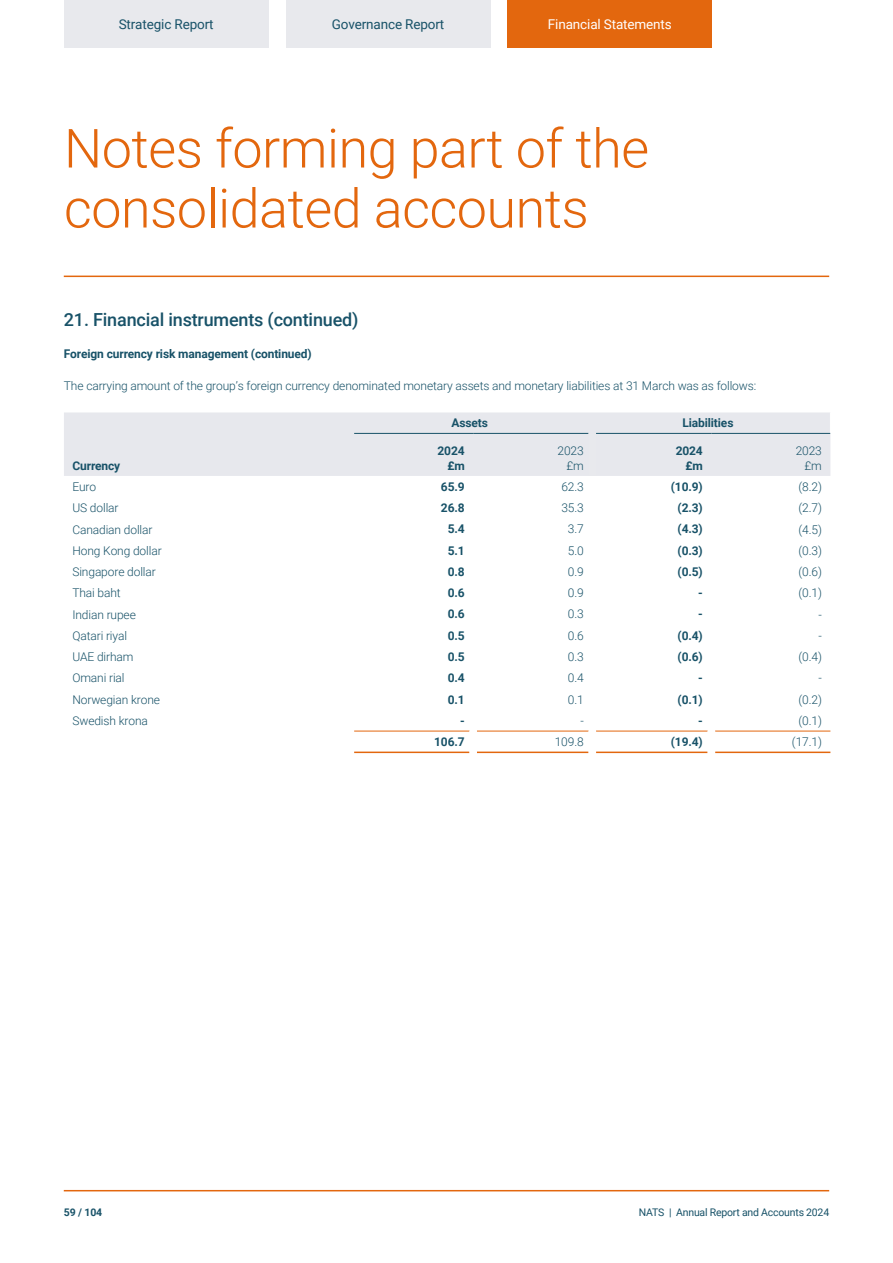
<style>
.page{position:relative;width:893px;height:1263px;background:#fff}
.page>*{position:absolute;margin:0;border:0;box-sizing:border-box;transform-origin:0 0}
.t1{font:300 54px/60px "Roboto";letter-spacing:-.01em;color:#e3670e}
.t2{font:500 18px "Roboto";letter-spacing:-.01em;color:#185268}
.t3{font:13.5px "Roboto";letter-spacing:-.01em;color:#185268}
.t4{font:13.5px "Roboto";letter-spacing:-.01em;color:#fff}
.t5{font:300 12px/15px "Roboto";letter-spacing:-.01em;color:#185268;text-align:right}
.t6{font:700 12px/15px "Roboto";letter-spacing:-.01em;color:#185268;text-align:right}
.t7{font:10.5px "Roboto";letter-spacing:-.02em;color:#185268}
.t8{font:700 10.5px "Roboto";color:#185268}
</style>
<div class="page">
<hr style="left:64px;top:1190px;width:765px;height:1px;background:#e3670e">
<hr style="left:64px;top:276px;width:765px;height:1px;background:#e3670e">
<div style="left:64px;top:0;width:205px;height:47px;background:#e8e9ed"></div>
<div style="left:286px;top:0;width:204px;height:47px;background:#e8e9ed"></div>
<div style="left:507px;top:0;width:205px;height:47px;background:#e3670e"></div>
<div style="left:64px;top:412px;width:766px;height:64px;background:#e7e8ed"></div>
<hr style="left:354px;top:731px;width:115px;height:1px;background:#e3670e">
<hr style="left:477px;top:731px;width:112px;height:1px;background:#e3670e">
<hr style="left:596px;top:731px;width:112px;height:1px;background:#e3670e">
<hr style="left:715px;top:731px;width:115px;height:1px;background:#e3670e">
<hr style="left:354px;top:751px;width:115px;height:2px;background:#e3670e">
<hr style="left:477px;top:751px;width:112px;height:2px;background:#e3670e">
<hr style="left:596px;top:751px;width:112px;height:2px;background:#e3670e">
<hr style="left:715px;top:751px;width:115px;height:2px;background:#e3670e">
<hr style="left:354px;top:433px;width:119px;height:1px;background:#185268">
<hr style="left:473px;top:433px;width:116px;height:1px;background:#185268">
<div style="left:589px;top:433px;width:7px;height:43px;background:#e8e9ed"></div>
<hr style="left:596px;top:433px;width:115px;height:1px;background:#185268">
<hr style="left:711px;top:433px;width:119px;height:1px;background:#185268">
<p class="t3" style="left:119px;top:14px;width:96px">Strategic Report</p>
<p class="t3" style="left:332px;top:14px;width:114px">Governance Report</p>
<p class="t4" style="left:548px;top:14px;width:125px">Financial Statements</p>
<h1 class="t1" style="left:64px;top:116px;width:587px">Notes forming part of the consolidated accounts</h1>
<h2 class="t2" style="left:64px;top:307px;width:296px">21. Financial instruments (continued)</h2>
<p class="t6" style="left:64px;top:346px;width:249px">Foreign currency risk management (continued)</p>
<p class="t5" style="left:64px;top:378px;width:694px">The carrying amount of the group’s foreign currency denominated monetary assets and monetary liabilities at 31 March was as follows:</p>
<p class="t6" style="left:452px;top:415px;width:38px">Assets</p>
<p class="t6" style="left:682px;top:415px;width:53px">Liabilities</p>
<p class="t6" style="left:72px;top:458px;width:49px">Currency</p>
<p class="t6" style="left:438px;top:443px;width:29px">2024 £m</p>
<p class="t5" style="left:558px;top:443px;width:28px">2023 £m</p>
<p class="t6" style="left:676px;top:443px;width:29px">2024 £m</p>
<p class="t5" style="left:796px;top:443px;width:28px">2023 £m</p>
<p class="t5" style="left:72px;top:479px;width:25px">Euro</p>
<p class="t6" style="left:441px;top:479px;width:25px">65.9</p>
<p class="t5" style="left:561px;top:479px;width:24px">62.3</p>
<p class="t6" style="left:671px;top:479px;width:33px">(10.9)</p>
<p class="t5" style="left:798px;top:479px;width:25px">(8.2)</p>
<p class="t5" style="left:72px;top:500px;width:48px">US dollar</p>
<p class="t6" style="left:441px;top:500px;width:25px">26.8</p>
<p class="t5" style="left:561px;top:500px;width:24px">35.3</p>
<p class="t6" style="left:678px;top:500px;width:27px">(2.3)</p>
<p class="t5" style="left:798px;top:500px;width:25px">(2.7)</p>
<p class="t5" style="left:72px;top:521px;width:82px">Canadian dollar</p>
<p class="t6" style="left:448px;top:521px;width:19px">5.4</p>
<p class="t5" style="left:568px;top:521px;width:17px">3.7</p>
<p class="t6" style="left:678px;top:521px;width:27px">(4.3)</p>
<p class="t5" style="left:798px;top:521px;width:25px">(4.5)</p>
<p class="t5" style="left:72px;top:543px;width:91px">Hong Kong dollar</p>
<p class="t6" style="left:448px;top:542px;width:19px">5.1</p>
<p class="t5" style="left:568px;top:542px;width:17px">5.0</p>
<p class="t6" style="left:678px;top:542px;width:27px">(0.3)</p>
<p class="t5" style="left:798px;top:543px;width:25px">(0.3)</p>
<p class="t5" style="left:72px;top:564px;width:85px">Singapore dollar</p>
<p class="t6" style="left:448px;top:564px;width:19px">0.8</p>
<p class="t5" style="left:568px;top:564px;width:17px">0.9</p>
<p class="t6" style="left:678px;top:564px;width:27px">(0.5)</p>
<p class="t5" style="left:798px;top:564px;width:25px">(0.6)</p>
<p class="t5" style="left:72px;top:585px;width:50px">Thai baht</p>
<p class="t6" style="left:448px;top:585px;width:19px">0.6</p>
<p class="t5" style="left:568px;top:585px;width:17px">0.9</p>
<p class="t6" style="left:698px;top:585px;width:6px">-</p>
<p class="t5" style="left:798px;top:585px;width:25px">(0.1)</p>
<p class="t5" style="left:72px;top:606px;width:65px">Indian rupee</p>
<p class="t6" style="left:448px;top:606px;width:19px">0.6</p>
<p class="t5" style="left:568px;top:606px;width:17px">0.3</p>
<p class="t6" style="left:698px;top:606px;width:6px">-</p>
<p class="t5" style="left:818px;top:606px;width:5px">-</p>
<p class="t5" style="left:72px;top:628px;width:56px">Qatari riyal</p>
<p class="t6" style="left:448px;top:627px;width:19px">0.5</p>
<p class="t5" style="left:568px;top:627px;width:17px">0.6</p>
<p class="t6" style="left:678px;top:627px;width:27px">(0.4)</p>
<p class="t5" style="left:818px;top:628px;width:5px">-</p>
<p class="t5" style="left:72px;top:649px;width:63px">UAE dirham</p>
<p class="t6" style="left:448px;top:649px;width:19px">0.5</p>
<p class="t5" style="left:568px;top:649px;width:17px">0.3</p>
<p class="t6" style="left:678px;top:649px;width:27px">(0.6)</p>
<p class="t5" style="left:798px;top:649px;width:25px">(0.4)</p>
<p class="t5" style="left:72px;top:670px;width:54px">Omani rial</p>
<p class="t6" style="left:448px;top:670px;width:19px">0.4</p>
<p class="t5" style="left:568px;top:670px;width:17px">0.4</p>
<p class="t6" style="left:698px;top:670px;width:6px">-</p>
<p class="t5" style="left:818px;top:670px;width:5px">-</p>
<p class="t5" style="left:72px;top:691px;width:89px">Norwegian krone</p>
<p class="t6" style="left:448px;top:691px;width:19px">0.1</p>
<p class="t5" style="left:568px;top:691px;width:17px">0.1</p>
<p class="t6" style="left:678px;top:691px;width:27px">(0.1)</p>
<p class="t5" style="left:798px;top:691px;width:25px">(0.2)</p>
<p class="t5" style="left:72px;top:713px;width:77px">Swedish krona</p>
<p class="t6" style="left:460px;top:713px;width:6px">-</p>
<p class="t5" style="left:580px;top:713px;width:5px">-</p>
<p class="t6" style="left:698px;top:713px;width:6px">-</p>
<p class="t5" style="left:798px;top:713px;width:25px">(0.1)</p>
<p class="t6" style="left:434px;top:734px;width:32px">106.7</p>
<p class="t5" style="left:555px;top:734px;width:30px">109.8</p>
<p class="t6" style="left:671px;top:734px;width:33px">(19.4)</p>
<p class="t5" style="left:792px;top:734px;width:31px">(17.1)</p>
<p class="t8" style="left:64px;top:1205px;width:40px">59 / 104</p>
<p class="t7" style="left:639px;top:1205px;width:192px">NATS | Annual Report and Accounts 2024</p>
</div>
